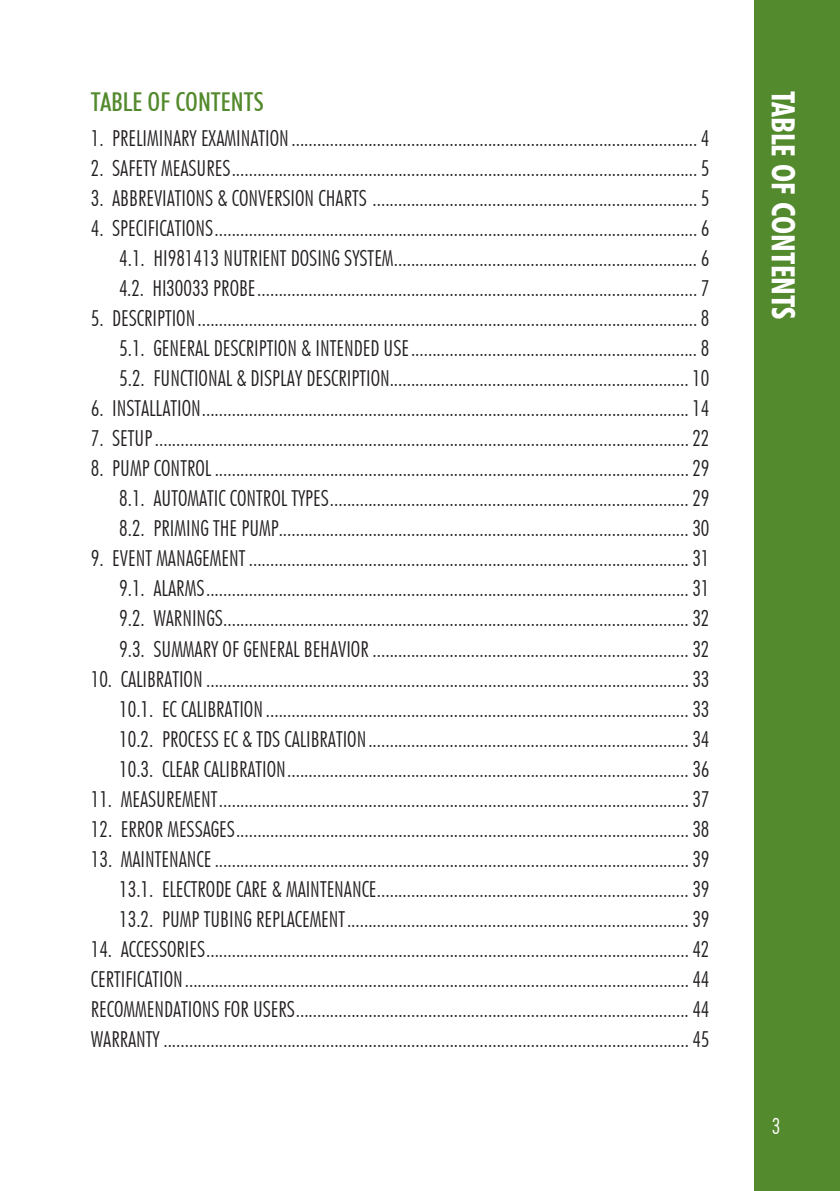
<style>
.page{position:relative;width:840px;height:1191px;background:#fff}
.page>*{position:absolute;margin:0;border:0;box-sizing:border-box;transform-origin:0 0}
.t1{font:700 condensed 32px "Futura BT";color:#fff}
.t2{font:500 condensed 26px "Futura BT";color:#548a2e}
.t3{font:300 condensed 22px/30px "Futura BT";color:#231f20;text-align:justify}
.t4{font:300 condensed 22px "Futura BT";color:#fff}
</style>
<div class="page">
<div style="left:754px;top:0;width:85px;height:1191px;background:#548a2e"></div>
<p class="t2" style="left:91px;top:85px;width:174px">TABLE OF CONTENTS</p>
<p class="t3" style="left:91px;top:123px;width:619px">1. PRELIMINARY EXAMINATION ............................................................................................... 4</p>
<p class="t3" style="left:91px;top:153px;width:619px">2. SAFETY MEASURES............................................................................................................. 5</p>
<p class="t3" style="left:91px;top:183px;width:619px">3. ABBREVIATIONS &amp; CONVERSION CHARTS ............................................................................ 5</p>
<p class="t3" style="left:119px;top:213px;width:591px;text-indent:-28px">4. SPECIFICATIONS................................................................................................................. 6<br>4.1. HI981413 NUTRIENT DOSING SYSTEM....................................................................... 6<br>4.2. HI30033 PROBE....................................................................................................... 7</p>
<p class="t3" style="left:119px;top:303px;width:591px;text-indent:-28px">5. DESCRIPTION..................................................................................................................... 8<br>5.1. GENERAL DESCRIPTION &amp; INTENDED USE................................................................... 8<br>5.2. FUNCTIONAL &amp; DISPLAY DESCRIPTION...................................................................... 10</p>
<p class="t3" style="left:91px;top:393px;width:619px">6. INSTALLATION..................................................................................................................14</p>
<p class="t3" style="left:91px;top:423px;width:619px">7. SETUP.............................................................................................................................22</p>
<p class="t3" style="left:119px;top:453px;width:591px;text-indent:-28px">8. PUMP CONTROL ...............................................................................................................29<br>8.1. AUTOMATIC CONTROL TYPES.................................................................................... 29<br>8.2. PRIMING THE PUMP................................................................................................ 30</p>
<p class="t3" style="left:119px;top:543px;width:591px;text-indent:-28px">9. EVENT MANAGEMENT ....................................................................................................... 31<br>9.1. ALARMS................................................................................................................. 31<br>9.2. WARNINGS............................................................................................................. 32<br>9.3. SUMMARY OF GENERAL BEHAVIOR .......................................................................... 32</p>
<p class="t3" style="left:119px;top:663px;width:591px;text-indent:-28px">10. CALIBRATION .................................................................................................................33<br>10.1. EC CALIBRATION ................................................................................................... 33<br>10.2. PROCESS EC &amp; TDS CALIBRATION........................................................................... 34<br>10.3. CLEAR CALIBRATION.............................................................................................. 36</p>
<p class="t3" style="left:91px;top:783px;width:619px">11. MEASUREMENT..............................................................................................................37</p>
<p class="t3" style="left:91px;top:813px;width:619px">12. ERROR MESSAGES..........................................................................................................38</p>
<p class="t3" style="left:119px;top:843px;width:591px;text-indent:-28px">13. MAINTENANCE...............................................................................................................39<br>13.1. ELECTRODE CARE &amp; MAINTENANCE......................................................................... 39<br>13.2. PUMP TUBING REPLACEMENT................................................................................ 39</p>
<p class="t3" style="left:91px;top:933px;width:619px">14. ACCESSORIES.................................................................................................................42<br>CERTIFICATION......................................................................................................................44<br>RECOMMENDATIONS FOR USERS............................................................................................ 44<br>WARRANTY ...........................................................................................................................45</p>
<h1 class="t1" style="left:802px;top:91px;width:230px;rotate:90deg">TABLE OF CONTENTS</h1>
<p class="t4" style="left:771px;top:1113px;width:10px">3</p>
</div>
